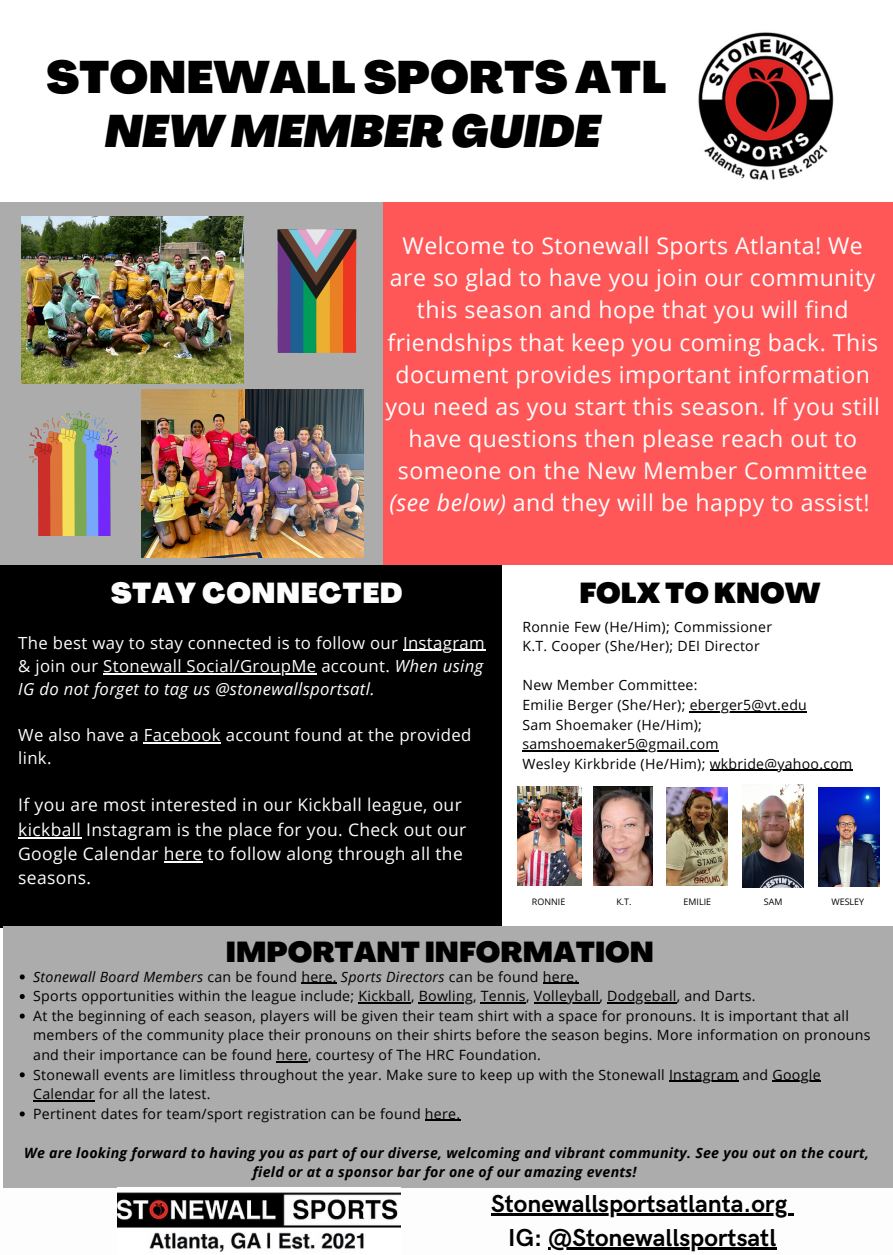
<style>
.page{position:relative;width:893px;height:1255px;background:#fff}
.page>*{position:absolute;margin:0;border:0;box-sizing:border-box;transform-origin:0 0}
.t1{font:900 44.7px "Agrandir";color:#000}
.t2{font:italic 900 44.7px "Agrandir";color:#000}
.t3{font:900 28.35px "Agrandir";color:#000}
.t4{font:900 28.35px "Agrandir";letter-spacing:.02em;color:#fdfdfd}
.t5{font:700 24.6px "HK Grotesk";color:#000}
.t6{font:23.1px/32.1px "Open Sans";letter-spacing:.02em;color:#fdfdfd;text-align:center}
.t7{font:17.48px/24.2px "Open Sans";letter-spacing:.02em;color:#fdfdfd}
.t8{font:16.73px/23.1px "Open Sans";letter-spacing:.02em;color:#fdfdfd;text-align:justify}
.t9{font:14.17px/19.6px "Open Sans";letter-spacing:.02em;color:#000}
.t10{font:italic 700 14.17px/19.6px "Open Sans";letter-spacing:.02em;color:#000;text-align:center}
.t11{font:italic 14.17px "Open Sans";letter-spacing:.02em;color:#000}
.t12{font:14.1px/19.6px "Open Sans";letter-spacing:.02em;color:#000}
.t13{font:8.93px "Open Sans";color:#000}
.s1{font-style:italic}
.s2{font-style:normal}
</style>
<div class="page">
<div style="left:0;top:565px;width:502px;height:362px;background:#000"></div>
<div style="left:0;top:202px;width:383px;height:362px;background:#acacac"></div>
<div style="left:383px;top:202px;width:510px;height:362px;background:#ff5757"></div>
<div style="left:3px;top:926px;width:890px;height:263px;background:#acacac"></div>
<div style="left:0;top:1187px;width:893px;height:67px;background:#fdfdfd"></div>
<img style="left:117px;top:1192px;width:283px;height:60px">
<img style="left:698px;top:32px;width:136px;height:148px">
<img style="left:667px;top:787px;width:60px;height:99px">
<img style="left:743px;top:785px;width:60px;height:102px">
<img style="left:593px;top:786px;width:59px;height:99px">
<img style="left:518px;top:786px;width:63px;height:99px">
<img style="left:21px;top:216px;width:222px;height:167px">
<img style="left:141px;top:390px;width:222px;height:167px">
<svg style="left:277px;top:229px;width:79px;height:124px;background:#84665a"></svg>
<img style="left:29px;top:412px;width:88px;height:123px">
<img style="left:818px;top:787px;width:61px;height:99px">
<hr style="left:491px;top:1213px;width:296px;height:2px;background:#000">
<hr style="left:548px;top:1247px;width:228px;height:2px;background:#000">
<hr style="left:403px;top:650px;width:82px;height:1px;background:#fdfdfd">
<hr style="left:103px;top:673px;width:214px;height:1px;background:#fdfdfd">
<hr style="left:144px;top:742px;width:77px;height:1px;background:#fdfdfd">
<hr style="left:18px;top:836px;width:63px;height:2px;background:#fdfdfd">
<hr style="left:164px;top:861px;width:39px;height:1px;background:#fdfdfd">
<hr style="left:689px;top:711px;width:118px;height:1px;background:#000">
<hr style="left:522px;top:750px;width:197px;height:1px;background:#000">
<hr style="left:709px;top:769px;width:143px;height:2px;background:#000">
<svg style="left:20px;top:974px;width:5px;height:5px"></svg>
<hr style="left:301px;top:982px;width:36px;height:1px;background:#000">
<hr style="left:543px;top:982px;width:35px;height:1px;background:#000">
<svg style="left:20px;top:994px;width:5px;height:5px"></svg>
<hr style="left:358px;top:1002px;width:53px;height:1px;background:#000">
<hr style="left:419px;top:1002px;width:54px;height:1px;background:#000">
<hr style="left:481px;top:1002px;width:45px;height:1px;background:#000">
<hr style="left:534px;top:1002px;width:65px;height:1px;background:#000">
<hr style="left:607px;top:1002px;width:70px;height:1px;background:#000">
<svg style="left:20px;top:1013px;width:5px;height:5px"></svg>
<hr style="left:276px;top:1061px;width:32px;height:1px;background:#000">
<svg style="left:20px;top:1072px;width:5px;height:5px"></svg>
<hr style="left:669px;top:1080px;width:69px;height:1px;background:#000">
<hr style="left:772px;top:1080px;width:49px;height:1px;background:#000">
<hr style="left:33px;top:1100px;width:62px;height:1px;background:#000">
<svg style="left:20px;top:1111px;width:5px;height:5px"></svg>
<hr style="left:425px;top:1119px;width:35px;height:1px;background:#000">
<p class="t1" style="left:46px;top:60px;width:621px">STONEWALL SPORTS ATL</p>
<p class="t2" style="left:105px;top:114px;width:497px">NEW MEMBER GUIDE</p>
<p class="t6" style="left:385px;top:229px;width:496px">Welcome to Stonewall Sports Atlanta! We are so glad to have you join our community this season and hope that you will find friendships that keep you coming back. This document provides important information you need as you start this season. If you still have questions then please reach out to someone on the New Member Committee <span class="s1">(see below)</span> and they will be happy to assist!</p>
<p class="t4" style="left:111px;top:582px;width:293px">STAY CONNECTED</p>
<p class="t3" style="left:579px;top:581px;width:242px">FOLX TO KNOW</p>
<p class="t12" style="left:522px;top:616px;width:251px">Ronnie Few (He/Him); Commissioner</p>
<p class="t12" style="left:522px;top:636px;width:239px">K.T. Cooper (She/Her); DEI Director</p>
<p class="t12" style="left:522px;top:675px;width:177px">New Member Committee:</p>
<p class="t12" style="left:522px;top:694px;width:286px">Emilie Berger (She/Her); eberger5@vt.edu</p>
<p class="t12" style="left:522px;top:714px;width:198px">Sam Shoemaker (He/Him); samshoemaker5@gmail.com</p>
<p class="t12" style="left:522px;top:753px;width:331px">Wesley Kirkbride (He/Him); wkbride@yahoo.com</p>
<p class="t8" style="left:18px;top:630px;width:468px">The best way to stay connected is to follow our Instagram &amp; join our Stonewall Social/GroupMe account. <span class="s1">When using IG do not forget to tag us @stonewallsportsatl.</span></p>
<p class="t8" style="left:18px;top:723px;width:455px">We also have a Facebook account found at the provided link.</p>
<p class="t7" style="left:18px;top:792px;width:449px">If you are most interested in our Kickball league, our kickball Instagram is the place for you. Check out our Google Calendar here to follow along through all the seasons.</p>
<p class="t13" style="left:532px;top:895px;width:35px">RONNIE</p>
<p class="t13" style="left:616px;top:895px;width:17px">K.T.</p>
<p class="t13" style="left:683px;top:895px;width:29px">EMILIE</p>
<p class="t13" style="left:764px;top:895px;width:20px">SAM</p>
<p class="t13" style="left:831px;top:895px;width:34px">WESLEY</p>
<p class="t3" style="left:226px;top:940px;width:429px">IMPORTANT INFORMATION</p>
<p class="t11" style="left:33px;top:966px;width:546px">Stonewall Board Members <span class="s2">can be found here.</span> Sports Directors <span class="s2">can be found here.</span></p>
<p class="t9" style="left:33px;top:986px;width:724px">Sports opportunities within the league include; Kickball, Bowling, Tennis, Volleyball, Dodgeball, and Darts.</p>
<p class="t9" style="left:33px;top:1005px;width:839px">At the beginning of each season, players will be given their team shirt with a space for pronouns. It is important that all members of the community place their pronouns on their shirts before the season begins. More information on pronouns and their importance can be found here, courtesy of The HRC Foundation.</p>
<p class="t9" style="left:33px;top:1064px;width:789px">Stonewall events are limitless throughout the year. Make sure to keep up with the Stonewall Instagram and Google<br>Calendar for all the latest.</p>
<p class="t9" style="left:33px;top:1103px;width:428px">Pertinent dates for team/sport registration can be found here.</p>
<p class="t10" style="left:24px;top:1142px;width:846px">We are looking forward to having you as part of our diverse, welcoming and vibrant community. See you out on the court, field or at a sponsor bar for one of our amazing events!</p>
<p class="t5" style="left:491px;top:1189px;width:297px">Stonewallsportsatlanta.org</p>
<p class="t5" style="left:508px;top:1223px;width:269px">IG: @Stonewallsportsatl</p>
</div>
